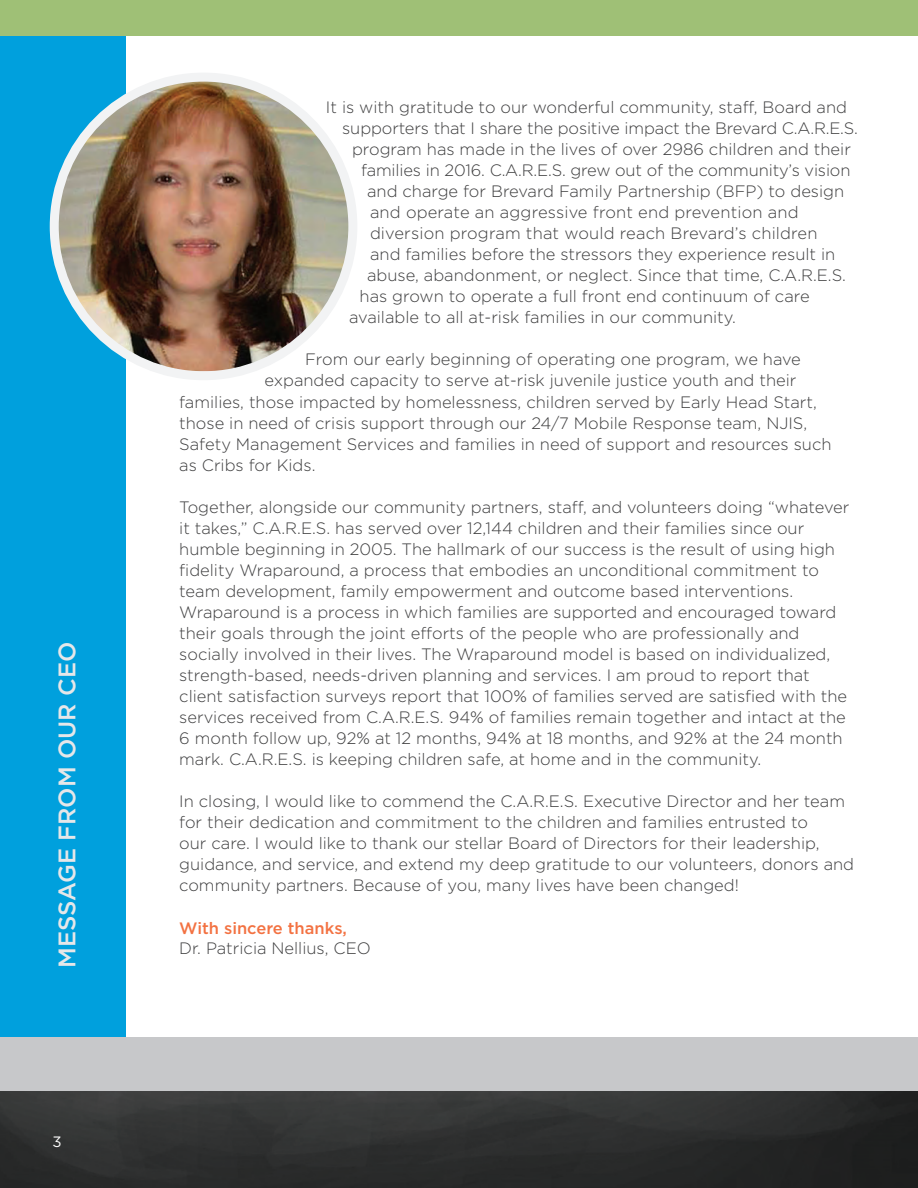
<style>
.page{position:relative;width:918px;height:1188px;background:#fff}
.page>*{position:absolute;margin:0;border:0;box-sizing:border-box;transform-origin:0 0}
.t1{font:500 24px "Gotham";color:#e6e7e9}
.t2{font:300 16.5px/21px "Gotham";color:#3e3e3f}
.t3{font:500 16.5px "Gotham";color:#f37242}
.t4{font:15px "Gotham";color:#fff}
</style>
<div class="page">
<img style="left:0;top:1091px;width:918px;height:97px">
<div style="left:0;top:32px;width:125px;height:1007px;background:#00a0dd"></div>
<div style="left:0;top:1037px;width:918px;height:54px;background:#c7c8ca"></div>
<img style="left:54px;top:77px;width:293px;height:295px">
<div style="left:50px;top:73px;width:307px;height:307px;border:9px solid #f2f3f4;border-radius:50%"></div>
<div style="left:0;top:0;width:918px;height:36px;background:#9fc076"></div>
<h1 class="t1" style="left:53px;top:968px;width:327px;rotate:-90deg">MESSAGE FROM OUR CEO</h1>
<p class="t4" style="left:52px;top:1133px;width:11px">3</p>
<p class="t2" style="left:326px;top:97px;width:523px">It is with gratitude to our wonderful community, staff, Board and</p>
<p class="t2" style="left:342px;top:118px;width:518px">supporters that I share the positive impact the Brevard C.A.R.E.S.</p>
<p class="t2" style="left:352px;top:139px;width:500px">program has made in the lives of over 2986 children and their</p>
<p class="t2" style="left:361px;top:160px;width:491px">families in 2016. C.A.R.E.S. grew out of the community’s vision</p>
<p class="t2" style="left:367px;top:181px;width:479px">and charge for Brevard Family Partnership (BFP) to design</p>
<p class="t2" style="left:370px;top:202px;width:430px">and operate an aggressive front end prevention and</p>
<p class="t2" style="left:370px;top:223px;width:449px">diversion program that would reach Brevard’s children</p>
<p class="t2" style="left:370px;top:244px;width:467px">and families before the stressors they experience result in</p>
<p class="t2" style="left:367px;top:265px;width:480px">abuse, abandonment, or neglect. Since that time, C.A.R.E.S.</p>
<p class="t2" style="left:360px;top:286px;width:452px">has grown to operate a full front end continuum of care</p>
<p class="t2" style="left:349px;top:307px;width:388px">available to all at-risk families in our community.</p>
<p class="t2" style="left:305px;top:349px;width:497px">From our early beginning of operating one program, we have</p>
<p class="t2" style="left:265px;top:370px;width:533px">expanded capacity to serve at-risk juvenile justice youth and their</p>
<p class="t2" style="left:179px;top:391px;width:639px">families, those impacted by homelessness, children served by Early Head Start,</p>
<p class="t2" style="left:179px;top:412px;width:630px">those in need of crisis support through our 24/7 Mobile Response team, NJIS,</p>
<p class="t2" style="left:179px;top:433px;width:654px">Safety Management Services and families in need of support and resources such</p>
<p class="t2" style="left:179px;top:454px;width:138px">as Cribs for Kids.</p>
<p class="t2" style="left:179px;top:496px;width:672px">Together, alongside our community partners, staff, and volunteers doing “whatever it takes,” C.A.R.E.S. has served over 12,144 children and their families since our humble beginning in 2005. The hallmark of our success is the result of using high fidelity Wraparound, a process that embodies an unconditional commitment to team development, family empowerment and outcome based interventions.<br>Wraparound is a process in which families are supported and encouraged toward their goals through the joint efforts of the people who are professionally and socially involved in their lives. The Wraparound model is based on individualized, strength-based, needs-driven planning and services. I am proud to report that client satisfaction surveys report that 100% of families served are satisfied with the services received from C.A.R.E.S. 94% of families remain together and intact at the 6 month follow up, 92% at 12 months, 94% at 18 months, and 92% at the 24 month mark. C.A.R.E.S. is keeping children safe, at home and in the community.</p>
<p class="t2" style="left:179px;top:790px;width:676px">In closing, I would like to commend the C.A.R.E.S. Executive Director and her team for their dedication and commitment to the children and families entrusted to<br>our care. I would like to thank our stellar Board of Directors for their leadership, guidance, and service, and extend my deep gratitude to our volunteers, donors and community partners. Because of you, many lives have been changed!</p>
<p class="t3" style="left:179px;top:919px;width:169px">With sincere thanks,</p>
<p class="t2" style="left:179px;top:937px;width:193px">Dr. Patricia Nellius, CEO</p>
</div>
